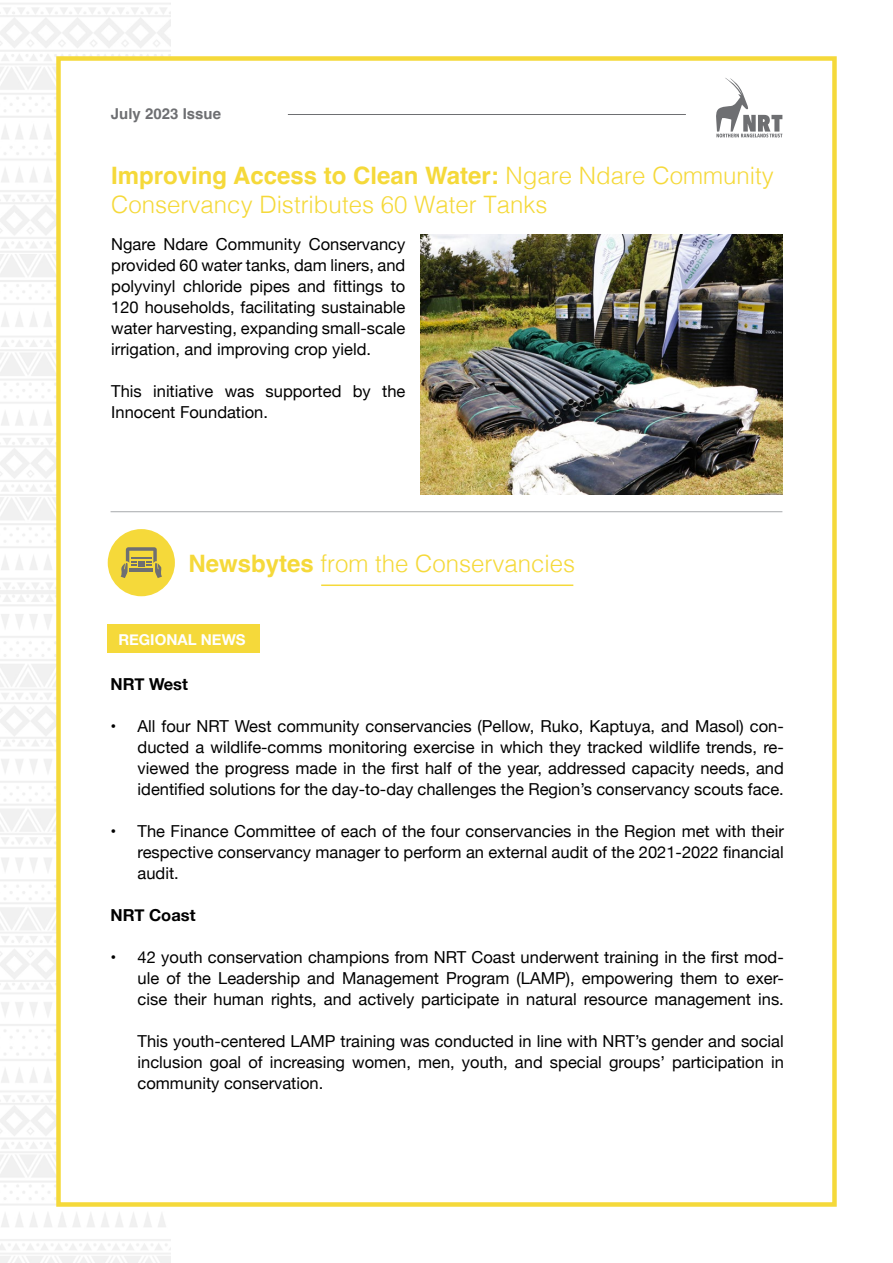
<style>
.page{position:relative;width:893px;height:1263px;background:#fff}
.page>*{position:absolute;margin:0;border:0;box-sizing:border-box;transform-origin:0 0}
.t1{font:300 24px/28.8px "Helvetica";color:#f5d93a}
.t2{font:16.5px/21px "Helvetica Neue";color:#000;text-align:justify}
.t3{font:700 16.5px "Helvetica Neue";color:#000}
.t4{font:700 15px "Helvetica";color:#6e6f72}
.t5{font:700 15px "Helvetica Neue";color:#fff}
.s1{font-weight:700}
</style>
<div class="page">
<div style="left:56px;top:56px;width:781px;height:1151px;background:#fff;border:4px solid #f5d93a"></div>
<svg style="left:716px;top:78px;width:66px;height:59px"></svg>
<hr style="left:288px;top:114px;width:398px;height:1px;background:#6e6f72">
<img style="left:421px;top:235px;width:361px;height:259px">
<hr style="left:111px;top:511px;width:671px;height:1px;background:#a7a9ac">
<div style="left:108px;top:529px;width:67px;height:67px;background:#f5d93a;border-radius:50%"></div>
<hr style="left:321px;top:584px;width:252px;height:2px;background:#f5d93a">
<svg style="left:121px;top:547px;width:41px;height:31px"></svg>
<div style="left:108px;top:624px;width:152px;height:29px;background:#f5d93a"></div>
<p class="t4" style="left:111px;top:105px;width:112px">July 2023 Issue</p>
<h1 class="t1" style="left:111px;top:159px;width:664px"><span class="s1">Improving Access to Clean Water:</span> Ngare Ndare Community<br>Conservancy Distributes 60 Water Tanks</h1>
<p class="t2" style="left:111px;top:235px;width:296px">Ngare Ndare Community Conservancy provided 60 water tanks, dam liners, and polyvinyl chloride pipes and fittings to 120 households, facilitating sustainable water harvesting, expanding small-scale irrigation, and improving crop yield.</p>
<p class="t2" style="left:111px;top:382px;width:296px">This initiative was supported by the<br>Innocent Foundation.</p>
<h1 class="t1" style="left:188px;top:547px;width:388px"><span class="s1">Newsbytes</span> from the Conservancies</h1>
<p class="t5" style="left:118px;top:627px;width:129px">REGIONAL NEWS</p>
<p class="t3" style="left:111px;top:671px;width:79px">NRT West</p>
<p class="t2" style="left:138px;top:716px;width:648px;text-indent:-27px">• All four NRT West community conservancies (Pellow, Ruko, Kaptuya, and Masol) con&shy;ducted a wildlife-comms monitoring exercise in which they tracked wildlife trends, re&shy;viewed the progress made in the first half of the year, addressed capacity needs, and identified solutions for the day-to-day challenges the Region’s conservancy scouts face.</p>
<p class="t2" style="left:138px;top:821px;width:648px;text-indent:-27px">• The Finance Committee of each of the four conservancies in the Region met with their respective conservancy manager to perform an external audit of the 2021-2022 financial audit.</p>
<p class="t3" style="left:111px;top:902px;width:86px">NRT Coast</p>
<p class="t2" style="left:138px;top:947px;width:648px;text-indent:-27px">• 42 youth conservation champions from NRT Coast underwent training in the first mod&shy;ule of the Leadership and Management Program (LAMP), empowering them to exer&shy;cise their human rights, and actively participate in natural resource management ins.</p>
<p class="t2" style="left:138px;top:1031px;width:648px">This youth-centered LAMP training was conducted in line with NRT’s gender and social inclusion goal of increasing women, men, youth, and special groups’ participation in community conservation.</p>
</div>
